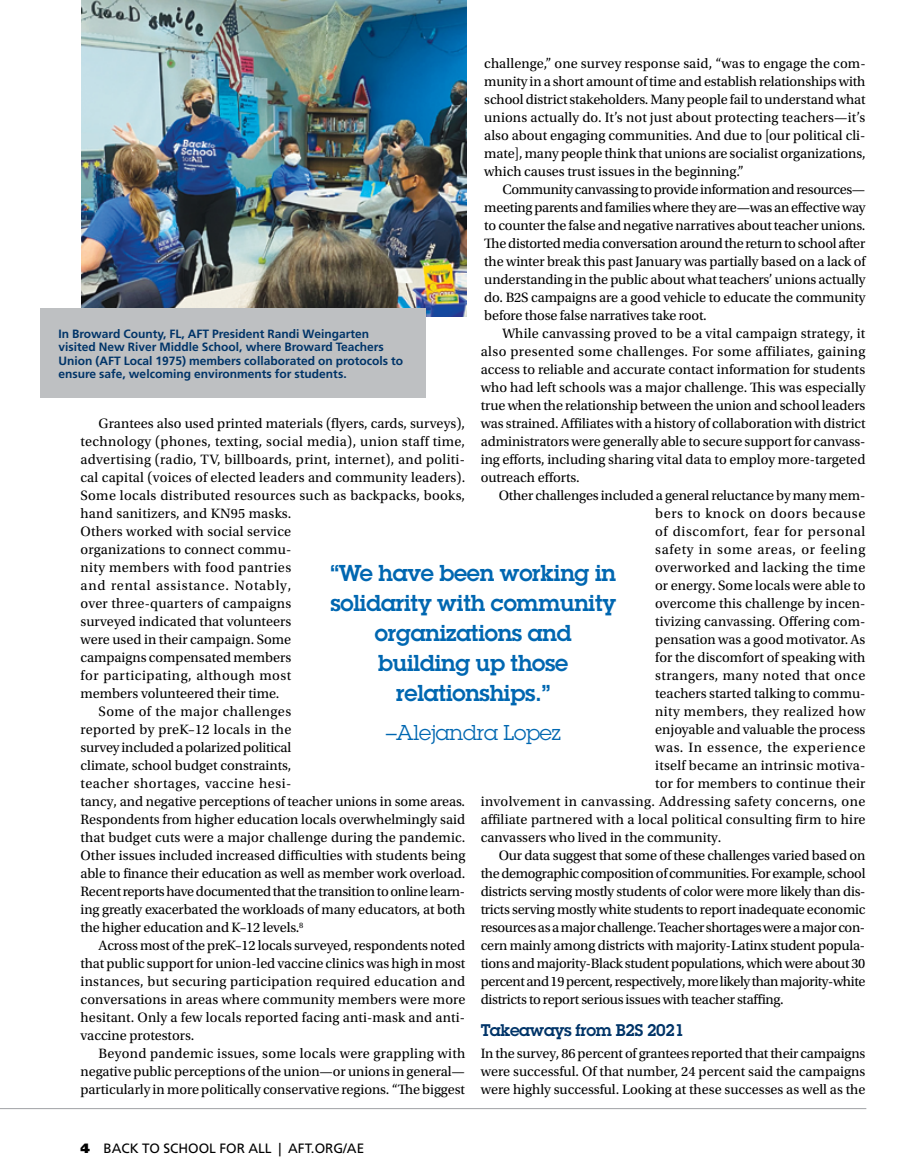
<style>
.page{position:relative;width:906px;height:1176px;background:#fff}
.page>*{position:absolute;margin:0;border:0;box-sizing:border-box;transform-origin:0 0}
.t1{font:600 22.5px/30px "Lubalin Graph Std";letter-spacing:-.01em;color:#0067b1;text-align:center}
.t2{font:21px "Lubalin Graph Std";letter-spacing:-.01em;color:#0067b1}
.t3{font:600 16.5px "Lubalin Graph Std";letter-spacing:-.02em;color:#003468}
.t4{font:14.25px/18px "Utopia Std";color:#000;text-align:justify}
.t5{font:14.25px "Utopia Std";letter-spacing:-.02em;color:#000}
.t6{font:14.25px "Utopia Std";letter-spacing:.02em;color:#000}
.t7{font:14.25px "Utopia Std";letter-spacing:.025em;color:#000}
.t8{font:14.25px "Utopia Std";letter-spacing:-.025em;color:#000}
.t9{font:14.25px "Utopia Std";letter-spacing:-.03em;color:#000}
.t10{font:14.25px "Utopia Std";letter-spacing:.035em;color:#000}
.t11{font:14.25px "Utopia Std";letter-spacing:.045em;color:#000}
.t12{font:14.25px "Utopia Std";letter-spacing:.04em;color:#000}
.t13{font:14.25px "Utopia Std";letter-spacing:.03em;color:#000}
.t14{font:14.25px "Utopia Std";letter-spacing:.05em;color:#000}
.t15{font:13.5px "Frutiger LT Std";color:#000}
.t16{font:700 12px/13.5px "Frutiger LT Std";color:#003468}
.s1{font-weight:900}
</style>
<div class="page">
<hr style="left:0;top:1107px;width:865px;height:1px;background:#9fa1a4">
<img style="left:82px;top:0;width:384px;height:316px">
<div style="left:40px;top:308px;width:385px;height:90px;background:#bec0c2"></div>
<p class="t4" style="left:484px;top:54px;width:382px">challenge,” one survey response said, “was to engage the com&shy;munity in a short amount of time and establish relationships with school district stakeholders. Many people fail to understand what unions actually do. It’s not just about protecting teachers—it’s also about engaging communities. And due to [our political cli&shy;mate], many people think that unions are socialist organizations, which causes trust issues in the beginning.”</p>
<p class="t4" style="left:484px;top:180px;width:382px;text-indent:18px">Community canvassing to provide information and resources— meeting parents and families where they are—was an effective way to counter the false and negative narratives about teacher unions.<br>The distorted media conversation around the return to school after the winter break this past January was partially based on a lack of understanding in the public about what teachers’ unions actually do. B2S campaigns are a good vehicle to educate the community before those false narratives take root.</p>
<p class="t4" style="left:480px;top:324px;width:386px;text-indent:22px">While canvassing proved to be a vital campaign strategy, it also presented some challenges. For some affiliates, gaining access to reliable and accurate contact information for students who had left schools was a major challenge. This was especially true when the relationship between the union and school leaders was strained. Affiliates with a history of collaboration with district administrators were generally able to secure support for canvass&shy;ing efforts, including sharing vital data to employ more-targeted outreach efforts.</p>
<p class="t4" style="left:498px;top:486px;width:368px">Other challenges included a general reluctance by many mem-</p>
<p class="t12" style="left:655px;top:505px;width:211px">bers to knock on doors because</p>
<p class="t11" style="left:655px;top:523px;width:211px">of discomfort, fear for personal</p>
<p class="t11" style="left:655px;top:541px;width:211px">safety in some areas, or feeling</p>
<p class="t7" style="left:655px;top:559px;width:211px">overworked and lacking the time</p>
<p class="t4" style="left:655px;top:576px;width:211px">or energy. Some locals were able to</p>
<p class="t4" style="left:655px;top:594px;width:212px">overcome this challenge by incen-</p>
<p class="t4" style="left:655px;top:612px;width:212px">tivizing canvassing. Offering com-</p>
<p class="t4" style="left:655px;top:630px;width:212px">pensation was a good motivator. As</p>
<p class="t4" style="left:655px;top:648px;width:211px">for the discomfort of speaking with</p>
<p class="t13" style="left:655px;top:667px;width:211px">strangers, many noted that once</p>
<p class="t4" style="left:655px;top:684px;width:211px">teachers started talking to commu-</p>
<p class="t7" style="left:655px;top:703px;width:211px">nity members, they realized how</p>
<p class="t4" style="left:655px;top:720px;width:211px">enjoyable and valuable the process</p>
<p class="t12" style="left:655px;top:739px;width:212px">was. In essence, the experience</p>
<p class="t4" style="left:655px;top:756px;width:211px">itself became an intrinsic motiva-</p>
<p class="t4" style="left:655px;top:774px;width:211px">tor for members to continue their</p>
<p class="t7" style="left:480px;top:793px;width:386px">involvement in canvassing. Addressing safety concerns, one</p>
<p class="t4" style="left:480px;top:810px;width:386px">affiliate partnered with a local political consulting firm to hire</p>
<p class="t4" style="left:480px;top:828px;width:242px">canvassers who lived in the community.</p>
<p class="t4" style="left:498px;top:846px;width:368px">Our data suggest that some of these challenges varied based on</p>
<p class="t8" style="left:480px;top:865px;width:386px">the demographic composition of communities. For example, school</p>
<p class="t5" style="left:480px;top:883px;width:386px">districts serving mostly students of color were more likely than dis-</p>
<p class="t5" style="left:480px;top:901px;width:386px">tricts serving mostly white students to report inadequate economic</p>
<p class="t8" style="left:480px;top:919px;width:386px">resources as a major challenge. Teacher shortages were a major con-</p>
<p class="t4" style="left:480px;top:936px;width:386px">cern mainly among districts with majority-Latinx student popula-</p>
<p class="t5" style="left:480px;top:955px;width:386px">tions and majority-Black student populations, which were about 30</p>
<p class="t9" style="left:480px;top:973px;width:386px">percent and 19 percent, respectively, more likely than majority-white</p>
<p class="t5" style="left:480px;top:991px;width:304px">districts to report serious issues with teacher staffing.</p>
<p class="t3" style="left:480px;top:1018px;width:205px">Takeaways from B2S 2021</p>
<p class="t4" style="left:480px;top:1044px;width:386px">In the survey, 86 percent of grantees reported that their campaigns were successful. Of that number, 24 percent said the campaigns were highly successful. Looking at these successes as well as the</p>
<p class="t16" style="left:58px;top:327px;width:346px">In Broward County, FL, AFT President Randi Weingarten visited New River Middle School, where Broward Teachers Union (AFT Local 1975) members collaborated on protocols to ensure safe, welcoming environments for students.</p>
<p class="t4" style="left:98px;top:414px;width:368px">Grantees also used printed materials (flyers, cards, surveys),</p>
<p class="t7" style="left:80px;top:433px;width:386px">technology (phones, texting, social media), union staff time,</p>
<p class="t6" style="left:80px;top:451px;width:386px">advertising (radio, TV, billboards, print, internet), and politi-</p>
<p class="t4" style="left:80px;top:468px;width:386px">cal capital (voices of elected leaders and community leaders).</p>
<p class="t6" style="left:80px;top:487px;width:386px">Some locals distributed resources such as backpacks, books,</p>
<p class="t4" style="left:80px;top:504px;width:212px">hand sanitizers, and KN95 masks.</p>
<p class="t4" style="left:80px;top:522px;width:212px">Others worked with social service</p>
<p class="t4" style="left:80px;top:540px;width:212px">organizations to connect commu-</p>
<p class="t7" style="left:80px;top:559px;width:212px">nity members with food pantries</p>
<p class="t14" style="left:80px;top:577px;width:212px">and rental assistance. Notably,</p>
<p class="t6" style="left:80px;top:595px;width:212px">over three-quarters of campaigns</p>
<p class="t4" style="left:80px;top:612px;width:212px">surveyed indicated that volunteers</p>
<p class="t4" style="left:80px;top:630px;width:212px">were used in their campaign. Some</p>
<p class="t4" style="left:80px;top:648px;width:212px">campaigns compensated members</p>
<p class="t10" style="left:80px;top:667px;width:212px">for participating, although most</p>
<p class="t4" style="left:80px;top:684px;width:200px">members volunteered their time.</p>
<p class="t13" style="left:98px;top:703px;width:194px">Some of the major challenges</p>
<p class="t6" style="left:80px;top:721px;width:212px">reported by preK–12 locals in the</p>
<p class="t4" style="left:80px;top:738px;width:212px">survey included a polarized political</p>
<p class="t4" style="left:80px;top:756px;width:212px">climate, school budget constraints,</p>
<p class="t10" style="left:80px;top:775px;width:212px">teacher shortages, vaccine hesi-</p>
<p class="t4" style="left:80px;top:792px;width:386px">tancy, and negative perceptions of teacher unions in some areas.</p>
<p class="t4" style="left:80px;top:810px;width:386px">Respondents from higher education locals overwhelmingly said</p>
<p class="t4" style="left:80px;top:828px;width:386px">that budget cuts were a major challenge during the pandemic.</p>
<p class="t4" style="left:80px;top:846px;width:386px">Other issues included increased difficulties with students being</p>
<p class="t4" style="left:80px;top:864px;width:386px">able to finance their education as well as member work overload.</p>
<p class="t5" style="left:80px;top:883px;width:386px">Recent reports have documented that the transition to online learn-</p>
<p class="t4" style="left:80px;top:900px;width:386px">ing greatly exacerbated the workloads of many educators, at both</p>
<p class="t4" style="left:80px;top:918px;width:224px">the higher education and K–12 levels.<sup>8</sup></p>
<p class="t4" style="left:98px;top:936px;width:368px">Across most of the preK–12 locals surveyed, respondents noted</p>
<p class="t4" style="left:80px;top:954px;width:386px">that public support for union-led vaccine clinics was high in most</p>
<p class="t6" style="left:80px;top:973px;width:386px">instances, but securing participation required education and</p>
<p class="t4" style="left:80px;top:990px;width:386px">conversations in areas where community members were more</p>
<p class="t4" style="left:80px;top:1008px;width:386px">hesitant. Only a few locals reported facing anti-mask and anti-</p>
<p class="t4" style="left:80px;top:1026px;width:115px">vaccine protestors.</p>
<p class="t6" style="left:98px;top:1045px;width:368px">Beyond pandemic issues, some locals were grappling with</p>
<p class="t4" style="left:80px;top:1062px;width:385px">negative public perceptions of the union—or unions in general—</p>
<p class="t4" style="left:80px;top:1080px;width:386px">particularly in more politically conservative regions. “The biggest</p>
<h1 class="t1" style="left:330px;top:557px;width:287px">“We have been working in solidarity with community organizations and building up those relationships.”</h1>
<h2 class="t2" style="left:386px;top:719px;width:176px">–Alejandra Lopez</h2>
<p class="t15" style="left:80px;top:1139px;width:285px"><span class="s1">4</span> BACK TO SCHOOL FOR ALL | AFT.ORG/AE</p>
</div>
